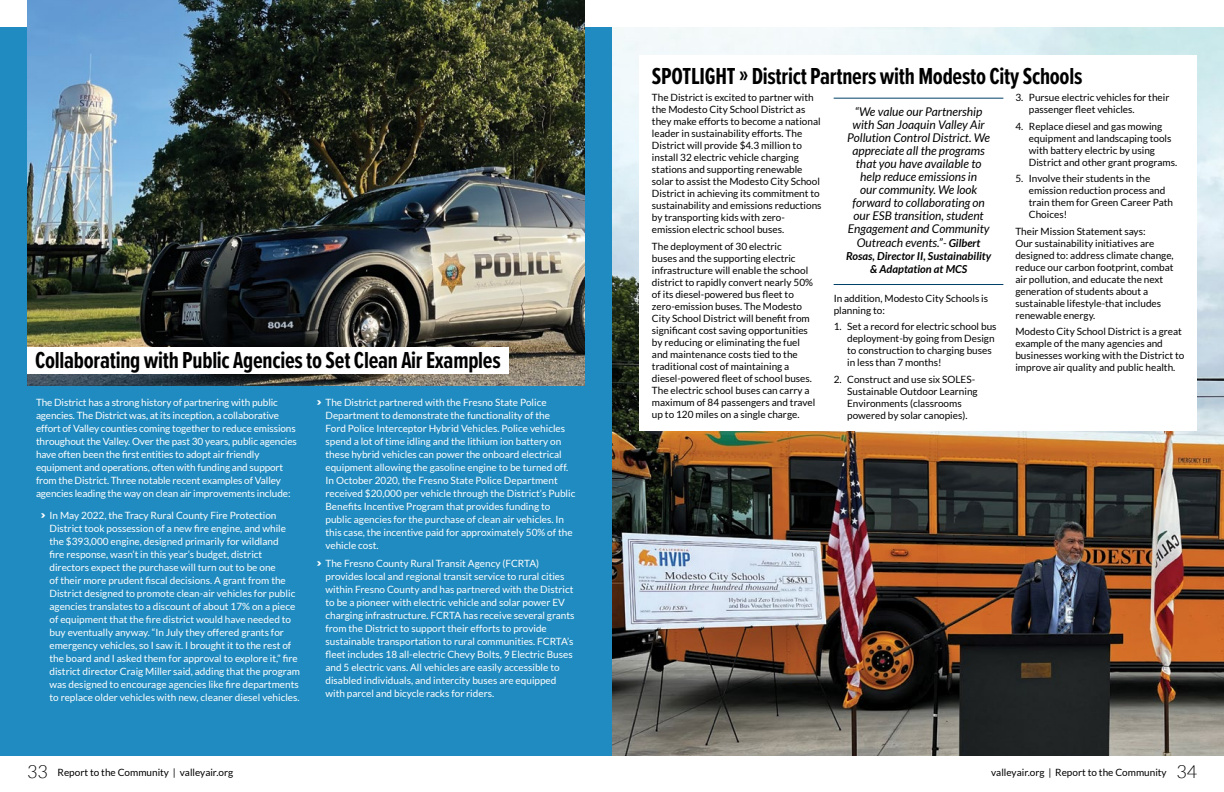
<style>
.page{position:relative;width:1224px;height:792px;background:#fff}
.page>*{position:absolute;margin:0;border:0;box-sizing:border-box;transform-origin:0 0}
.t1{font:700 24px "Proxima Nova Ex Cn";letter-spacing:-.01em;color:#000}
.t2{font:italic 12px/13px "Lato";color:#000;text-align:center}
.t3{font:italic 700 11px/13.2px "Lato";color:#000;text-align:center}
.t4{font:10px/13px "Lato";color:#fff}
.t5{font:10px/12px "Lato";color:#000}
.s1{font-family:"Poppins";font-weight:700}
.s2{font-size:11px}
.s3{font-weight:700;font-size:11px}
.s4{font-weight:300;font-size:18px}
</style>
<div class="page">
<div style="left:0;top:27px;width:612px;height:729px;background:#208bc0"></div>
<img style="left:27px;top:0;width:558px;height:386px">
<div style="left:27px;top:347px;width:481px;height:27px;background:#fff"></div>
<img style="left:612px;top:27px;width:612px;height:729px">
<div style="left:639px;top:55px;width:558px;height:376px;background:#fff"></div>
<hr style="left:834px;top:98px;width:169px;height:1px;background:#004068">
<hr style="left:834px;top:284px;width:169px;height:1px;background:#004068">
<h1 class="t1" style="left:35px;top:343px;width:467px">Collaborating with Public Agencies to Set Clean Air Examples</h1>
<p class="t4" style="left:36px;top:396px;width:262px">The District has a strong history of partnering with public agencies. The District was, at its inception, a collaborative effort of Valley counties coming together to reduce emissions throughout the Valley. Over the past 30 years, public agencies have often been the first entities to adopt air friendly equipment and operations, often with funding and support from the District. Three notable recent examples of Valley agencies leading the way on clean air improvements include:</p>
<p class="t4" style="left:50px;top:509px;width:252px;text-indent:-9px"><span class="s1">&gt;</span> In May 2022, the Tracy Rural County Fire Protection District took possession of a new fire engine, and while the $393,000 engine, designed primarily for wildland<br>fire response, wasn’t in this year’s budget, district directors expect the purchase will turn out to be one<br>of their more prudent fiscal decisions. A grant from the District designed to promote clean-air vehicles for public agencies translates to a discount of about 17% on a piece of equipment that the fire district would have needed to buy eventually anyway. “In July they offered grants for emergency vehicles, so I saw it. I brought it to the rest of the board and I asked them for approval to explore it,” fire district director Craig Miller said, adding that the program was designed to encourage agencies like fire departments to replace older vehicles with new, cleaner diesel vehicles.</p>
<p class="t4" style="left:326px;top:396px;width:251px;text-indent:-9px"><span class="s1">&gt;</span> The District partnered with the Fresno State Police Department to demonstrate the functionality of the<br>Ford Police Interceptor Hybrid Vehicles. Police vehicles spend a lot of time idling and the lithium ion battery on these hybrid vehicles can power the onboard electrical equipment allowing the gasoline engine to be turned off.<br>In October 2020, the Fresno State Police Department received $20,000 per vehicle through the District’s Public Benefits Incentive Program that provides funding to public agencies for the purchase of clean air vehicles. In this case, the incentive paid for approximately 50% of the vehicle cost.</p>
<p class="t4" style="left:326px;top:557px;width:251px;text-indent:-9px"><span class="s1">&gt;</span> The Fresno County Rural Transit Agency (FCRTA) provides local and regional transit service to rural cities within Fresno County and has partnered with the District to be a pioneer with electric vehicle and solar power EV charging infrastructure. FCRTA has receive several grants from the District to support their efforts to provide sustainable transportation to rural communities. FCRTA’s fleet includes 18 all-electric Chevy Bolts, 9 Electric Buses and 5 electric vans. All vehicles are easily accessible to disabled individuals, and intercity buses are equipped with parcel and bicycle racks for riders.</p>
<h1 class="t1" style="left:652px;top:59px;width:432px">SPOTLIGHT » District Partners with Modesto City Schools</h1>
<p class="t2" style="left:847px;top:106px;width:144px">“We value our Partnership with San Joaquin Valley Air<br>Pollution Control District. We appreciate all the programs that you have available to help reduce emissions in<br>our community. We look forward to collaborating on our ESB transition, student<br>Engagement and Community<br>Outreach events.”<span class="s2">-</span> <span class="s3">Gilbert</span></p>
<p class="t3" style="left:846px;top:250px;width:147px">Rosas, Director II, Sustainability &amp; Adaptation at MCS</p>
<p class="t5" style="left:652px;top:91px;width:171px">The District is excited to partner with the Modesto City School District as they make efforts to become a national leader in sustainability efforts. The District will provide $4.3 million to install 32 electric vehicle charging stations and supporting renewable solar to assist the Modesto City School District in achieving its commitment to sustainability and emissions reductions by transporting kids with zero&shy;emission electric school buses.</p>
<p class="t5" style="left:652px;top:240px;width:165px">The deployment of 30 electric<br>buses and the supporting electric infrastructure will enable the school district to rapidly convert nearly 50% of its diesel-powered bus fleet to zero-emission buses. The Modesto City School District will benefit from significant cost saving opportunities by reducing or eliminating the fuel and maintenance costs tied to the traditional cost of maintaining a diesel-powered fleet of school buses.<br>The electric school buses can carry a maximum of 84 passengers and travel up to 120 miles on a single charge.</p>
<p class="t5" style="left:1029px;top:91px;width:142px;text-indent:-14px">3. Pursue electric vehicles for their passenger fleet vehicles.</p>
<p class="t5" style="left:1029px;top:120px;width:150px;text-indent:-14px">4. Replace diesel and gas mowing equipment and landscaping tools with battery electric by using<br>District and other grant programs.</p>
<p class="t5" style="left:1029px;top:172px;width:146px;text-indent:-14px">5. Involve their students in the emission reduction process and train them for Green Career Path<br>Choices!</p>
<p class="t5" style="left:1015px;top:225px;width:160px">Their Mission Statement says:<br>Our sustainability initiatives are designed to: address climate change, reduce our carbon footprint, combat air pollution, and educate the next generation of students about a sustainable lifestyle-that includes renewable energy.</p>
<p class="t5" style="left:1015px;top:325px;width:170px">Modesto City School District is a great example of the many agencies and businesses working with the District to improve air quality and public health.</p>
<p class="t5" style="left:834px;top:292px;width:156px">In addition, Modesto City Schools is planning to:</p>
<p class="t5" style="left:847px;top:320px;width:151px;text-indent:-14px">1. Set a record for electric school bus deployment-by going from Design to construction to charging buses in less than 7 months!</p>
<p class="t5" style="left:847px;top:373px;width:132px;text-indent:-14px">2. Construct and use six SOLES-<br>Sustainable Outdoor Learning<br>Environments (classrooms powered by solar canopies).</p>
<p class="t5" style="left:27px;top:766px;width:208px"><span class="s4">33</span> Report to the Community | valleyair.org</p>
<p class="t5" style="left:991px;top:766px;width:208px">valleyair.org | Report to the Community <span class="s4">34</span></p>
</div>
